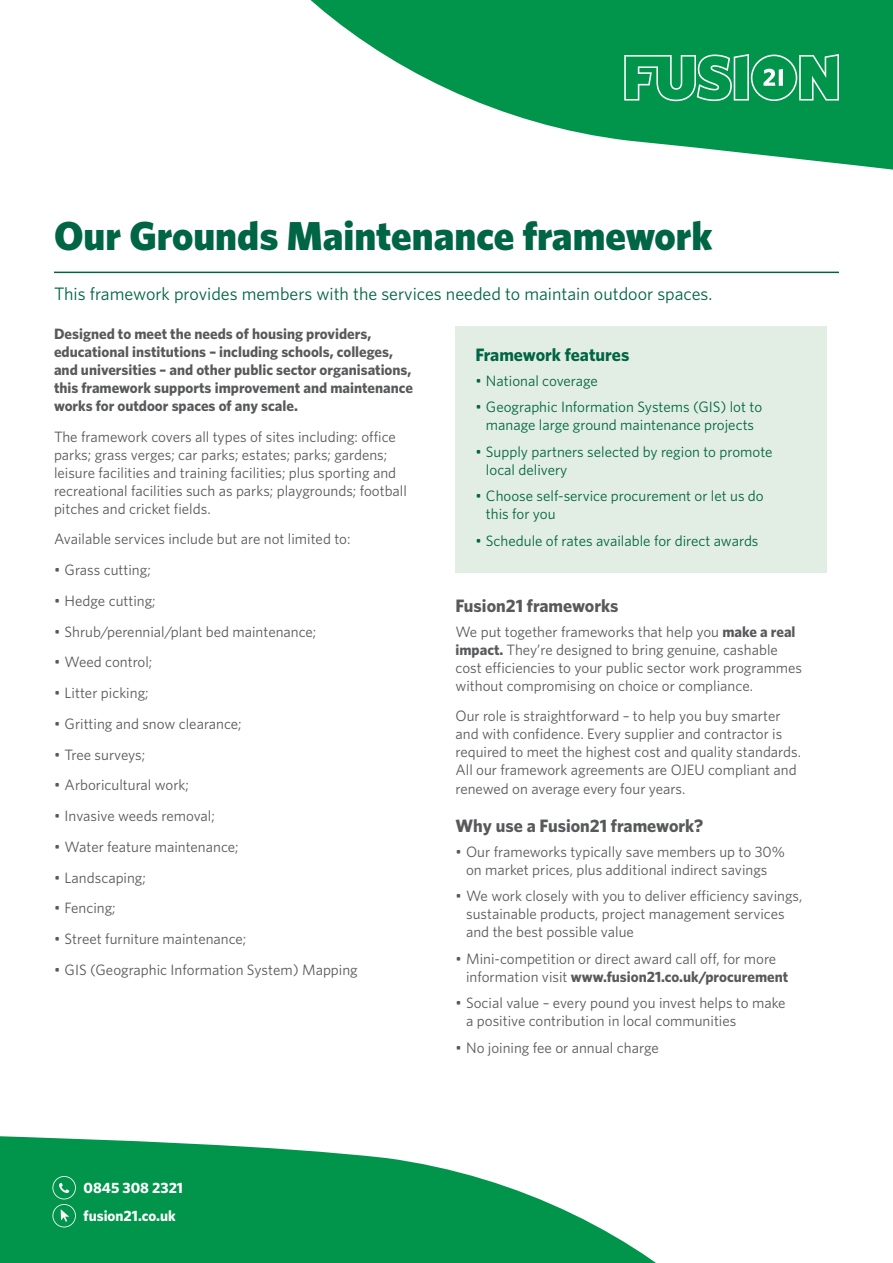
<style>
.page{position:relative;width:893px;height:1263px;background:#fff}
.page>*{position:absolute;margin:0;border:0;box-sizing:border-box;transform-origin:0 0}
.t1{font:900 40.5px "Whitney HTF";color:#006544}
.t2{font:18px "Whitney HTF";color:#006544}
.t3{font:700 18px "Whitney HTF";color:#58595b}
.t4{font:700 18px "Whitney HTF";color:#006544}
.t5{font:15px/18px "Whitney HTF";color:#58595b}
.t6{font:15px/18px "Whitney HTF";color:#006544}
.t7{font:700 15px/18px "Whitney HTF";color:#58595b}
.t8{font:700 15px "Whitney HTF";color:#fff}
.s1{font-weight:700}
</style>
<div class="page">
<svg style="left:310px;top:0;width:583px;height:170px;fill:#00954b"></svg>
<svg style="left:0;top:1136px;width:656px;height:127px;fill:#00954b"></svg>
<svg style="left:624px;top:54px;width:215px;height:47px;background:#2ea86b"></svg>
<hr style="left:54px;top:272px;width:785px;height:1px;background:#006544">
<div style="left:455px;top:326px;width:372px;height:247px;background:#e2eee3"></div>
<svg style="left:52px;top:1176px;width:24px;height:51px"></svg>
<h1 class="t1" style="left:54px;top:212px;width:660px">Our Grounds Maintenance framework</h1>
<p class="t2" style="left:54px;top:283px;width:660px">This framework provides members with the services needed to maintain outdoor spaces.</p>
<p class="t7" style="left:54px;top:324px;width:361px">Designed to meet the needs of housing providers, educational institutions – including schools, colleges, and universities – and other public sector organisations, this framework supports improvement and maintenance works for outdoor spaces of any scale.</p>
<p class="t5" style="left:54px;top:427px;width:354px">The framework covers all types of sites including: office parks; grass verges; car parks; estates; parks; gardens; leisure facilities and training facilities; plus sporting and recreational facilities such as parks; playgrounds; football pitches and cricket fields.</p>
<p class="t5" style="left:54px;top:530px;width:298px">Available services include but are not limited to:</p>
<p class="t5" style="left:54px;top:560px;width:98px">• Grass cutting;</p>
<p class="t5" style="left:54px;top:591px;width:103px">• Hedge cutting;</p>
<p class="t5" style="left:54px;top:622px;width:264px">• Shrub/perennial/plant bed maintenance;</p>
<p class="t5" style="left:54px;top:653px;width:100px">• Weed control;</p>
<p class="t5" style="left:54px;top:683px;width:96px">• Litter picking;</p>
<p class="t5" style="left:54px;top:714px;width:189px">• Gritting and snow clearance;</p>
<p class="t5" style="left:54px;top:745px;width:93px">• Tree surveys;</p>
<p class="t5" style="left:54px;top:776px;width:136px">• Arboricultural work;</p>
<p class="t5" style="left:54px;top:806px;width:162px">• Invasive weeds removal;</p>
<p class="t5" style="left:54px;top:837px;width:186px">• Water feature maintenance;</p>
<p class="t5" style="left:54px;top:868px;width:93px">• Landscaping;</p>
<p class="t5" style="left:54px;top:899px;width:63px">• Fencing;</p>
<p class="t5" style="left:54px;top:929px;width:194px">• Street furniture maintenance;</p>
<p class="t5" style="left:54px;top:960px;width:305px">• GIS (Geographic Information System) Mapping</p>
<p class="t4" style="left:475px;top:344px;width:156px">Framework features</p>
<p class="t6" style="left:475px;top:371px;width:124px">• National coverage</p>
<p class="t6" style="left:475px;top:398px;width:288px;text-align:center">• Geographic Information Systems (GIS) lot to manage large ground maintenance projects</p>
<p class="t6" style="left:486px;top:442px;width:288px;text-indent:-11px">• Supply partners selected by region to promote local delivery</p>
<p class="t6" style="left:486px;top:487px;width:279px;text-indent:-11px">• Choose self-service procurement or let us do this for you</p>
<p class="t6" style="left:475px;top:531px;width:285px">• Schedule of rates available for direct awards</p>
<p class="t3" style="left:455px;top:595px;width:164px">Fusion21 frameworks</p>
<p class="t5" style="left:455px;top:622px;width:348px">We put together frameworks that help you <span class="s1">make a real impact.</span> They’re designed to bring genuine, cashable cost efficiencies to your public sector work programmes without compromising on choice or compliance.</p>
<p class="t5" style="left:455px;top:707px;width:347px">Our role is straightforward – to help you buy smarter and with confidence. Every supplier and contractor is required to meet the highest cost and quality standards.<br>All our framework agreements are OJEU compliant and renewed on average every four years.</p>
<p class="t3" style="left:455px;top:815px;width:249px">Why use a Fusion21 framework?</p>
<p class="t5" style="left:455px;top:842px;width:331px;text-align:center">• Our frameworks typically save members up to 30% on market prices, plus additional indirect savings</p>
<p class="t5" style="left:466px;top:886px;width:338px;text-indent:-11px">• We work closely with you to deliver efficiency savings, sustainable products, project management services and the best possible value</p>
<p class="t5" style="left:466px;top:949px;width:324px;text-indent:-11px">• Mini-competition or direct award call off, for more information visit <span class="s1">www.fusion21.co.uk/procurement</span></p>
<p class="t5" style="left:466px;top:993px;width:321px;text-indent:-11px">• Social value – every pound you invest helps to make a positive contribution in local communities</p>
<p class="t5" style="left:455px;top:1038px;width:205px">• No joining fee or annual charge</p>
<p class="t8" style="left:84px;top:1179px;width:101px">0845 308 2321</p>
<p class="t8" style="left:84px;top:1206px;width:94px">fusion21.co.uk</p>
</div>
